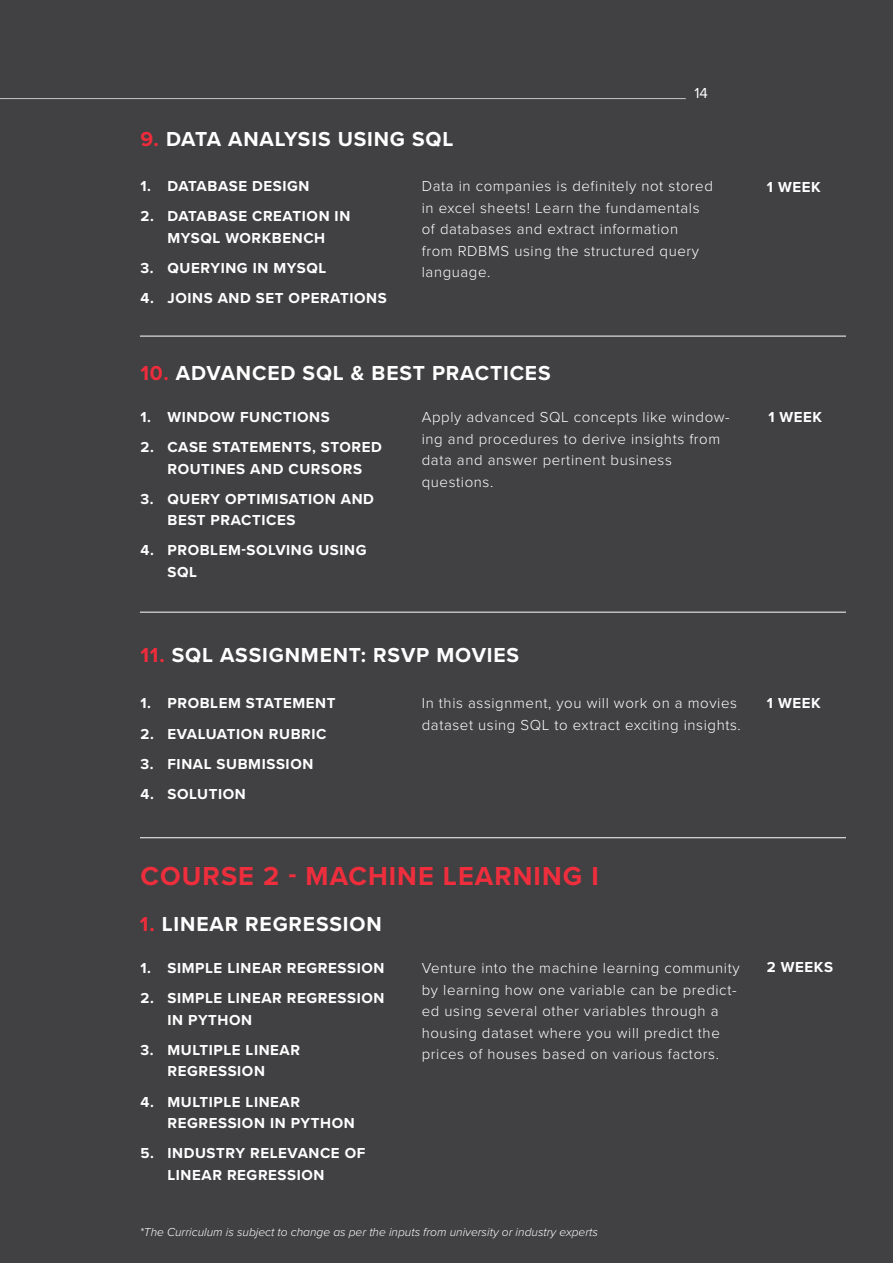
<style>
.page{position:relative;width:893px;height:1263px;background:#414042}
.page>*{position:absolute;margin:0;border:0;box-sizing:border-box;transform-origin:0 0}
.t1{font:700 27px "Proxima Nova";letter-spacing:.04em;color:#ee2e3d}
.t2{font:700 21px "Proxima Nova";letter-spacing:.04em;color:#fff}
.t3{font:300 15px/21.6px "Proxima Nova";letter-spacing:.04em;color:#fff}
.t4{font:700 15px/21.6px "Proxima Nova";letter-spacing:.04em;color:#fff}
.t5{font:15px "Proxima Nova";color:#fff}
.t6{font:italic 300 12px "Proxima Nova";color:#fff}
.s1{color:#ee2c3c}
</style>
<div class="page">
<hr style="left:0;top:98px;width:686px;height:1px;background:#c6c6c7">
<hr style="left:140px;top:336px;width:706px;height:1px;background:#fff">
<hr style="left:140px;top:612px;width:706px;height:1px;background:#fff">
<hr style="left:140px;top:837px;width:706px;height:1px;background:#fff">
<h2 class="t2" style="left:140px;top:123px;width:314px"><span class="s1">9.</span> DATA ANALYSIS USING SQL</h2>
<p class="t5" style="left:694px;top:82px;width:15px">14</p>
<p class="t4" style="left:140px;top:175px;width:171px">1. DATABASE DESIGN</p>
<p class="t4" style="left:140px;top:205px;width:211px;text-align:center">2. DATABASE CREATION IN<br>MYSQL WORKBENCH</p>
<p class="t4" style="left:140px;top:257px;width:187px">3. QUERYING IN MYSQL</p>
<p class="t4" style="left:140px;top:287px;width:248px">4. JOINS AND SET OPERATIONS</p>
<p class="t3" style="left:422px;top:174px;width:293px">Data in companies is definitely not stored in excel sheets! Learn the fundamentals of databases and extract information<br>from RDBMS using the structured query language.</p>
<h2 class="t2" style="left:140px;top:357px;width:412px"><span class="s1">10.</span> ADVANCED SQL &amp; BEST PRACTICES</h2>
<p class="t4" style="left:140px;top:406px;width:191px">1. WINDOW FUNCTIONS</p>
<p class="t4" style="left:140px;top:436px;width:243px;text-align:center">2. CASE STATEMENTS, STORED<br>ROUTINES AND CURSORS</p>
<p class="t4" style="left:167px;top:488px;width:208px;text-indent:-27px">3. QUERY OPTIMISATION AND<br>BEST PRACTICES</p>
<p class="t4" style="left:167px;top:539px;width:201px;text-indent:-27px">4. PROBLEM-SOLVING USING<br>SQL</p>
<p class="t3" style="left:422px;top:405px;width:310px">Apply advanced SQL concepts like window&shy;ing and procedures to derive insights from data and answer pertinent business questions.</p>
<p class="t4" style="left:767px;top:176px;width:55px">1 WEEK</p>
<p class="t4" style="left:768px;top:406px;width:55px">1 WEEK</p>
<h2 class="t2" style="left:140px;top:639px;width:380px"><span class="s1">11.</span> SQL ASSIGNMENT: RSVP MOVIES</h2>
<p class="t4" style="left:140px;top:692px;width:196px">1. PROBLEM STATEMENT</p>
<p class="t4" style="left:140px;top:722px;width:188px">2. EVALUATION RUBRIC</p>
<p class="t4" style="left:140px;top:752px;width:174px">3. FINAL SUBMISSION</p>
<p class="t4" style="left:140px;top:783px;width:107px">4. SOLUTION</p>
<p class="t3" style="left:422px;top:692px;width:321px">In this assignment, you will work on a movies dataset using SQL to extract exciting insights.</p>
<h1 class="t1" style="left:140px;top:856px;width:460px">COURSE 2 - MACHINE LEARNING I</h1>
<h2 class="t2" style="left:140px;top:908px;width:243px"><span class="s1">1.</span> LINEAR REGRESSION</h2>
<p class="t4" style="left:140px;top:957px;width:246px">1. SIMPLE LINEAR REGRESSION</p>
<p class="t4" style="left:167px;top:987px;width:219px;text-indent:-27px">2. SIMPLE LINEAR REGRESSION<br>IN PYTHON</p>
<p class="t4" style="left:140px;top:1039px;width:161px;text-align:center">3. MULTIPLE LINEAR<br>REGRESSION</p>
<p class="t4" style="left:167px;top:1090px;width:189px;text-indent:-27px">4. MULTIPLE LINEAR<br>REGRESSION IN PYTHON</p>
<p class="t4" style="left:167px;top:1142px;width:199px;text-indent:-27px">5. INDUSTRY RELEVANCE OF<br>LINEAR REGRESSION</p>
<p class="t3" style="left:422px;top:956px;width:319px">Venture into the machine learning community by learning how one variable can be predict&shy;ed using several other variables through a housing dataset where you will predict the prices of houses based on various factors.</p>
<p class="t6" style="left:140px;top:1223px;width:460px">*The Curriculum is subject to change as per the inputs from university or industry experts</p>
<p class="t4" style="left:767px;top:692px;width:55px">1 WEEK</p>
<p class="t4" style="left:767px;top:956px;width:68px">2 WEEKS</p>
</div>
